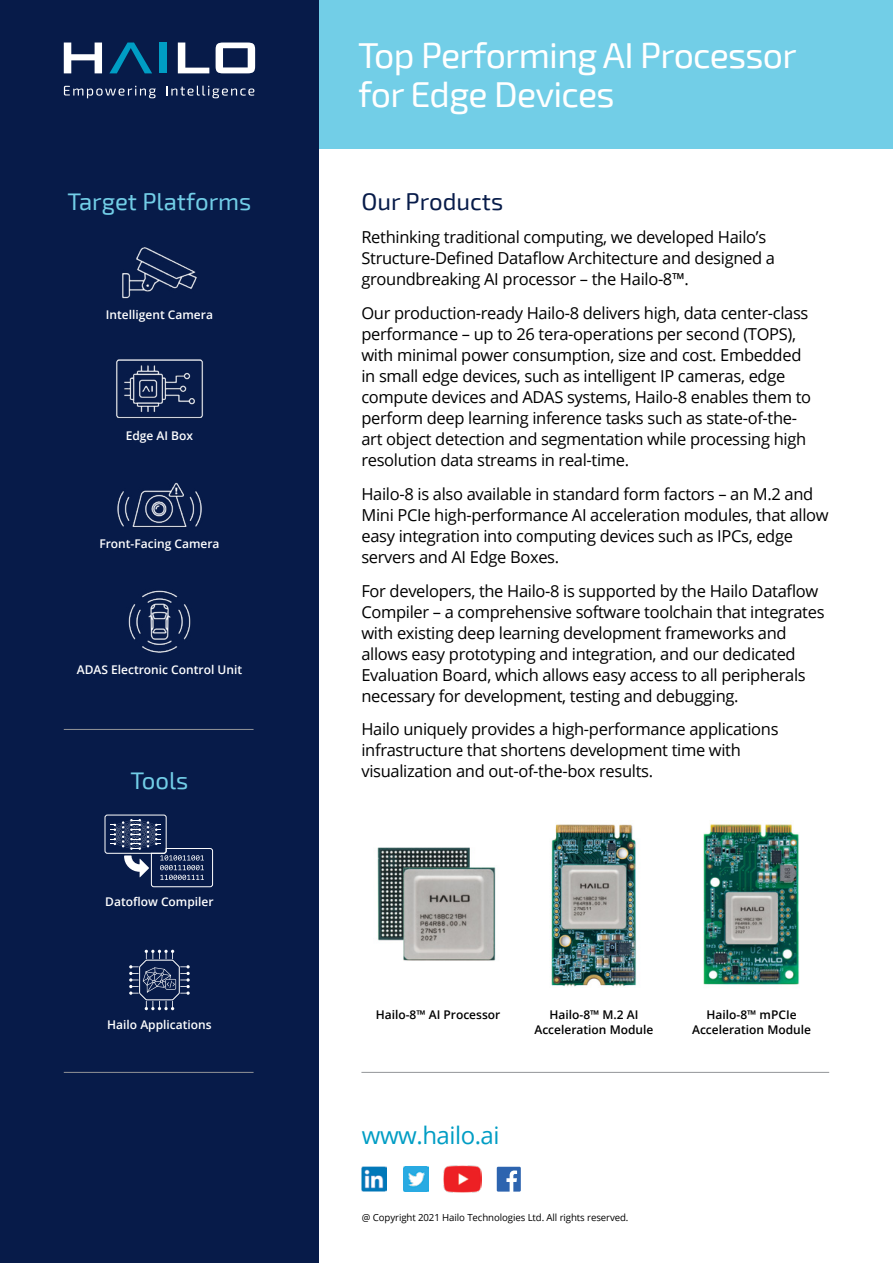
<style>
.page{position:relative;width:893px;height:1263px;background:#fff}
.page>*{position:absolute;margin:0;border:0;box-sizing:border-box;transform-origin:0 0}
.t1{font:36px/39px "Exo 2";letter-spacing:-.02em;color:#fff}
.t2{font:24px "Exo 2";color:#72cee7}
.t3{font:24px "Open Sans";letter-spacing:-.02em;color:#009dc4}
.t4{font:24px "Exo 2";color:#071b49}
.t5{font:16.5px/21px "Open Sans";letter-spacing:-.02em;color:#000}
.t6{font:600 12px "Open Sans";color:#fff}
.t7{font:600 12px/15px "Open Sans";color:#000;text-align:center}
.t8{font:9.75px "Open Sans";letter-spacing:-.01em;color:#000}
</style>
<div class="page">
<div style="left:0;top:0;width:893px;height:149px;background:#72cee7"></div>
<div style="left:0;top:0;width:319px;height:1263px;background:#071b49"></div>
<hr style="left:64px;top:729px;width:190px;height:1px;background:#939598">
<hr style="left:64px;top:1072px;width:190px;height:1px;background:#939598">
<hr style="left:361px;top:1072px;width:468px;height:1px;background:#939598">
<svg style="left:109px;top:43px;width:43px;height:30px"></svg>
<svg style="left:64px;top:43px;width:38px;height:30px"></svg>
<div style="left:160px;top:43px;width:7px;height:30px;background:#009dc4"></div>
<svg style="left:178px;top:43px;width:31px;height:30px"></svg>
<svg style="left:216px;top:43px;width:39px;height:30px"></svg>
<svg style="left:64px;top:86px;width:92px;height:12px"></svg>
<svg style="left:166px;top:86px;width:88px;height:12px"></svg>
<img style="left:122px;top:247px;width:75px;height:52px">
<img style="left:116px;top:359px;width:87px;height:59px">
<img style="left:117px;top:482px;width:85px;height:45px">
<img style="left:128px;top:590px;width:63px;height:63px">
<div style="left:105px;top:815px;width:61px;height:38px;border:1px solid #fff;border-radius:2px"></div>
<svg style="left:110px;top:819px;width:103px;height:68px"></svg>
<svg style="left:129px;top:949px;width:61px;height:61px"></svg>
<img style="left:703px;top:824px;width:96px;height:161px">
<img style="left:550px;top:824px;width:87px;height:163px">
<img style="left:377px;top:847px;width:119px;height:114px">
<img style="left:361px;top:1167px;width:25px;height:25px">
<img style="left:403px;top:1167px;width:25px;height:24px">
<img style="left:444px;top:1166px;width:37px;height:27px">
<svg style="left:497px;top:1167px;width:24px;height:24px"></svg>
<h2 class="t2" style="left:67px;top:187px;width:186px">Target Platforms</h2>
<p class="t6" style="left:106px;top:306px;width:109px">Intelligent Camera</p>
<p class="t6" style="left:126px;top:427px;width:69px">Edge AI Box</p>
<p class="t6" style="left:99px;top:536px;width:122px">Front-Facing Camera</p>
<p class="t6" style="left:77px;top:661px;width:167px">ADAS Electronic Control Unit</p>
<h2 class="t2" style="left:131px;top:767px;width:59px">Tools</h2>
<p class="t6" style="left:105px;top:893px;width:110px">Datoflow Compiler</p>
<p class="t6" style="left:107px;top:1017px;width:106px">Hailo Applications</p>
<h1 class="t1" style="left:358px;top:36px;width:440px">Top Performing AI Processor for Edge Devices</h1>
<h2 class="t4" style="left:361px;top:187px;width:143px">Our Products</h2>
<p class="t5" style="left:361px;top:226px;width:415px">Rethinking traditional computing, we developed Hailos’<br>Structure-Defined Dataflow Architecture and designed a groundbreaking AI processor – the Hailo-8TM.</p>
<p class="t5" style="left:361px;top:302px;width:451px">Our production-ready Hailo-8 delivers high, data center-class performance – up to 26 tera-operations per second (TOPS ,( with minimal power consumption, size and cost. Embedded in small edge devices, such as intelligent IP cameras, edge compute devices and ADAS systems, Hailo-8 enables them to</p>
<p class="t5" style="left:361px;top:428px;width:446px">art object detection and segmentation while processing high</p>
<p class="t5" style="left:361px;top:407px;width:437px">perform deep learning inference tasks such as state-of-the-</p>
<p class="t5" style="left:361px;top:443px;width:453px;line-height:33.8px">resolution data streams in real-time.<br>Hailo-8 is also available in standard form factors – an M.2 and</p>
<p class="t5" style="left:361px;top:504px;width:469px">Mini PCIe high-performance AI acceleration modules, that allow easy integration into computing devices such as IPCs, edge servers and AI Edge Boxes.</p>
<p class="t5" style="left:361px;top:580px;width:465px">For developers, the Hailo-8 is supported by the Hailo Dataflow Compiler – a comprehensive software toolchain that integrates with existing deep learning development frameworks and allows easy prototyping and integration, and our dedicated Evaluation Board, which allows easy access to all peripherals necessary for development, testing and debugging.</p>
<p class="t5" style="left:361px;top:718px;width:419px">Hailo uniquely provides a high-performance applications infrastructure that shortens development time with visualization and out-of-the-box results.</p>
<p class="t7" style="left:376px;top:1007px;width:126px">Hailo-8™ AI Processor</p>
<p class="t7" style="left:549px;top:1007px;width:90px">Hailo-8™ M.2 AI</p>
<p class="t7" style="left:534px;top:1022px;width:121px">Acceleration Module</p>
<h2 class="t3" style="left:362px;top:1119px;width:139px">www.hailo.ai</h2>
<p class="t8" style="left:362px;top:1210px;width:268px">@ Copyright 2021 Hailo Technologies Ltd. All rights reserved.</p>
<p class="t7" style="left:692px;top:1007px;width:121px">Hailo-8™ mPCIe<br>Acceleration Module</p>
</div>
